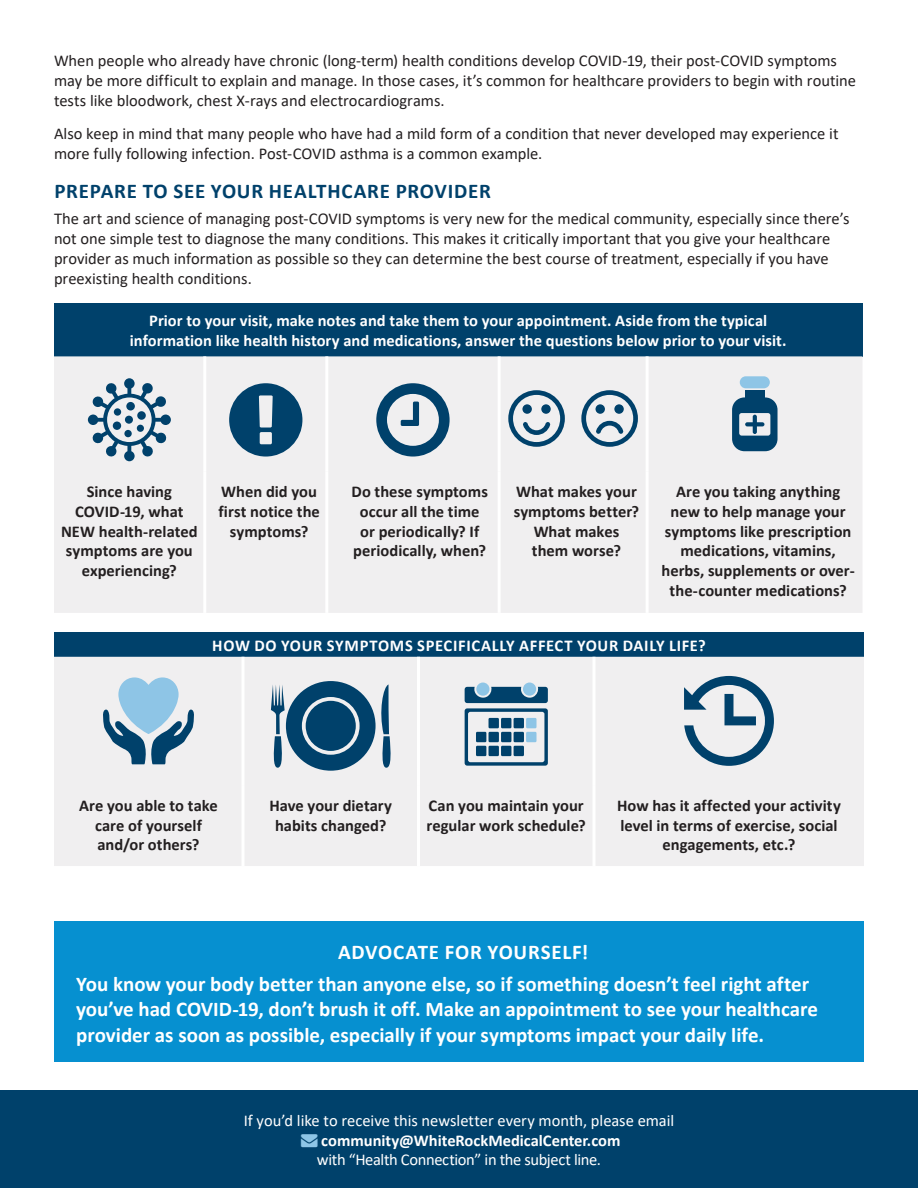
<style>
.page{position:relative;width:918px;height:1188px;background:#fff}
.page>*{position:absolute;margin:0;border:0;box-sizing:border-box;transform-origin:0 0}
.t1{font:700 21px/32px "Calibri";color:#fff}
.t2{font:700 21px "Calibri";letter-spacing:.035em;color:#00416b}
.t3{font:16.5px/19.8px "Calibri";color:#231f20}
.t4{font:700 16.5px/19.8px "Calibri";color:#231f20;text-align:center}
.t5{font:700 16.5px/19.8px "Calibri";color:#fff;text-align:center}
.t6{font:16.5px/19.8px "Calibri";letter-spacing:-.005em;color:#fff;text-align:center}
.t7{font:700 16.5px "Calibri";letter-spacing:.04em;color:#fff}
.s1{color:#8ec5e6}
.s2{font-weight:700}
.s3{font-size:13.5px}
</style>
<div class="page">
<div style="left:54px;top:921px;width:810px;height:141px;background:#0690d0"></div>
<div style="left:0;top:1091px;width:918px;height:97px;background:#00416b"></div>
<div style="left:54px;top:303px;width:808px;height:53px;background:#00416b"></div>
<div style="left:54px;top:356px;width:808px;height:257px;background:#f0eff0"></div>
<hr style="left:203px;top:471px;width:3px;height:142px;background:#fff">
<hr style="left:325px;top:471px;width:3px;height:142px;background:#fff">
<hr style="left:498px;top:471px;width:3px;height:142px;background:#fff">
<hr style="left:646px;top:471px;width:3px;height:142px;background:#fff">
<hr style="left:203px;top:356px;width:3px;height:115px;background:#fff">
<hr style="left:325px;top:356px;width:3px;height:115px;background:#fff">
<hr style="left:498px;top:356px;width:3px;height:115px;background:#fff">
<hr style="left:646px;top:356px;width:3px;height:115px;background:#fff">
<svg style="left:88px;top:378px;width:83px;height:83px"></svg>
<div style="left:126px;top:402px;width:9px;height:9px;background:#00416b;border-radius:50%"></div>
<div style="left:137px;top:411px;width:9px;height:9px;background:#00416b;border-radius:50%"></div>
<div style="left:113px;top:422px;width:8px;height:8px;background:#00416b;border-radius:50%"></div>
<div style="left:114px;top:408px;width:7px;height:8px;background:#00416b;border-radius:50%"></div>
<div style="left:124px;top:430px;width:8px;height:7px;background:#00416b;border-radius:50%"></div>
<div style="left:137px;top:425px;width:7px;height:7px;background:#00416b;border-radius:50%"></div>
<div style="left:125px;top:416px;width:8px;height:8px;background:#00416b;border-radius:50%"></div>
<div style="left:745px;top:391px;width:20px;height:15px;background:#00416b"></div>
<div style="left:740px;top:376px;width:30px;height:12px;background:#8ec5e6;border-radius:6px"></div>
<svg style="left:732px;top:397px;width:46px;height:54px"></svg>
<div style="left:54px;top:632px;width:810px;height:25px;background:#00416b"></div>
<div style="left:54px;top:657px;width:810px;height:209px;background:#f0eff0"></div>
<hr style="left:242px;top:785px;width:2px;height:81px;background:#fff">
<hr style="left:417px;top:785px;width:3px;height:81px;background:#fff">
<hr style="left:592px;top:785px;width:4px;height:81px;background:#fff">
<hr style="left:242px;top:657px;width:2px;height:128px;background:#fff">
<hr style="left:417px;top:657px;width:3px;height:128px;background:#fff">
<hr style="left:592px;top:657px;width:4px;height:128px;background:#fff">
<svg style="left:101px;top:677px;width:95px;height:87px"></svg>
<svg style="left:271px;top:681px;width:121px;height:90px"></svg>
<svg style="left:465px;top:683px;width:83px;height:83px"></svg>
<svg style="left:684px;top:676px;width:90px;height:90px"></svg>
<div style="left:229px;top:383px;width:73px;height:73px;background:#f0eff0"></div>
<div style="left:376px;top:383px;width:74px;height:73px;background:#f0eff0"></div>
<div style="left:508px;top:390px;width:57px;height:57px;background:#f0eff0"></div>
<div style="left:581px;top:390px;width:57px;height:57px;background:#f0eff0"></div>
<p class="t3" style="left:54px;top:51px;width:804px">When people who already have chronic (long-term) health conditions develop COVID-19, their post-COVID symptoms may be more difficult to explain and manage. In those cases, it’s common for healthcare providers to begin with routine tests like bloodwork, chest X-rays and electrocardiograms.</p>
<p class="t3" style="left:54px;top:123px;width:786px">Also keep in mind that many people who have had a mild form of a condition that never developed may experience it more fully following infection. Post-COVID asthma is a common example.</p>
<p class="t2" style="left:54px;top:176px;width:438px">PREPARE TO SEE YOUR HEALTHCARE PROVIDER</p>
<p class="t3" style="left:54px;top:209px;width:797px">The art and science of managing post-COVID symptoms is very new for the medical community, especially since there’s not one simple test to diagnose the many conditions. This makes it critically important that you give your healthcare provider as much information as possible so they can determine the best course of treatment, especially if you have preexisting health conditions.</p>
<p class="t5" style="left:130px;top:311px;width:658px">Prior to your visit, make notes and take them to your appointment. Aside from the typical information like health history and medications, answer the questions below prior to your visit.</p>
<p class="t4" style="left:61px;top:481px;width:138px">Since having<br>COVID-19, what<br>NEW health-related symptoms are you experiencing?</p>
<p class="t4" style="left:218px;top:481px;width:103px">When did you first notice the symptoms?</p>
<p class="t4" style="left:352px;top:481px;width:138px">Do these symptoms occur all the time or periodically? If periodically, when?</p>
<p class="t4" style="left:514px;top:481px;width:127px">What makes your symptoms better?<br>What makes them worse?</p>
<p class="t4" style="left:661px;top:481px;width:195px">Are you taking anything new to help manage your symptoms like prescription medications, vitamins, herbs, supplements or over&shy;the-counter medications?</p>
<p class="t7" style="left:212px;top:634px;width:495px">HOW DO YOUR SYMPTOMS SPECIFICALLY AFFECT YOUR DAILY LIFE?</p>
<p class="t4" style="left:79px;top:795px;width:140px">Are you able to take care of yourself and/or others?</p>
<p class="t4" style="left:269px;top:795px;width:124px">Have your dietary habits changed?</p>
<p class="t4" style="left:427px;top:795px;width:161px;text-align:left">Can you maintain your regular work schedule?</p>
<p class="t4" style="left:617px;top:795px;width:225px">How has it affected your activity level in terms of exercise, social engagements, etc.?</p>
<p class="t1" style="left:76px;top:936px;width:735px;text-indent:262px">ADVOCATE FOR YOURSELF!<br>You know your body better than anyone else, so if something doesn’t feel right after</p>
<p class="t1" style="left:76px;top:997px;width:743px;line-height:25.2px">you’ve had COVID-19, don’t brush it off. Make an appointment to see your healthcare provider as soon as possible, especially if your symptoms impact your daily life.</p>
<p class="t6" style="left:244px;top:1110px;width:432px">If you’d like to receive this newsletter every month, please email</p>
<p class="t6" style="left:301px;top:1130px;width:321px"><span class="s1">→</span> <span class="s2">community@WhiteRockMedicalCenter.com </span>with “Health Connection” in the subject line.</p>
<p class="t5" style="left:328px;top:1130px;width:267px"><span class="s1">→</span> com unityMHG<span class="s3">@</span>pipelinehealth.us</p>
<p class="t5" style="left:333px;top:1130px;width:257px"><span class="s1">→</span> communityELA<span class="s3">@</span>pipelinehealth.us</p>
<p class="t5" style="left:336px;top:1130px;width:251px"><span class="s1">→</span> com unityHP<span class="s3">@</span>p pelinehealth.us</p>
<p class="t5" style="left:342px;top:1130px;width:239px"><span class="s1">→</span> community<span class="s3">@</span>weisshospital.com</p>
<p class="t5" style="left:350px;top:1130px;width:224px"><span class="s1">→</span> community<span class="s3">@</span>westsubmc.com</p>
<p class="t5" style="left:430px;top:1130px;width:29px">CPH</p>
</div>
